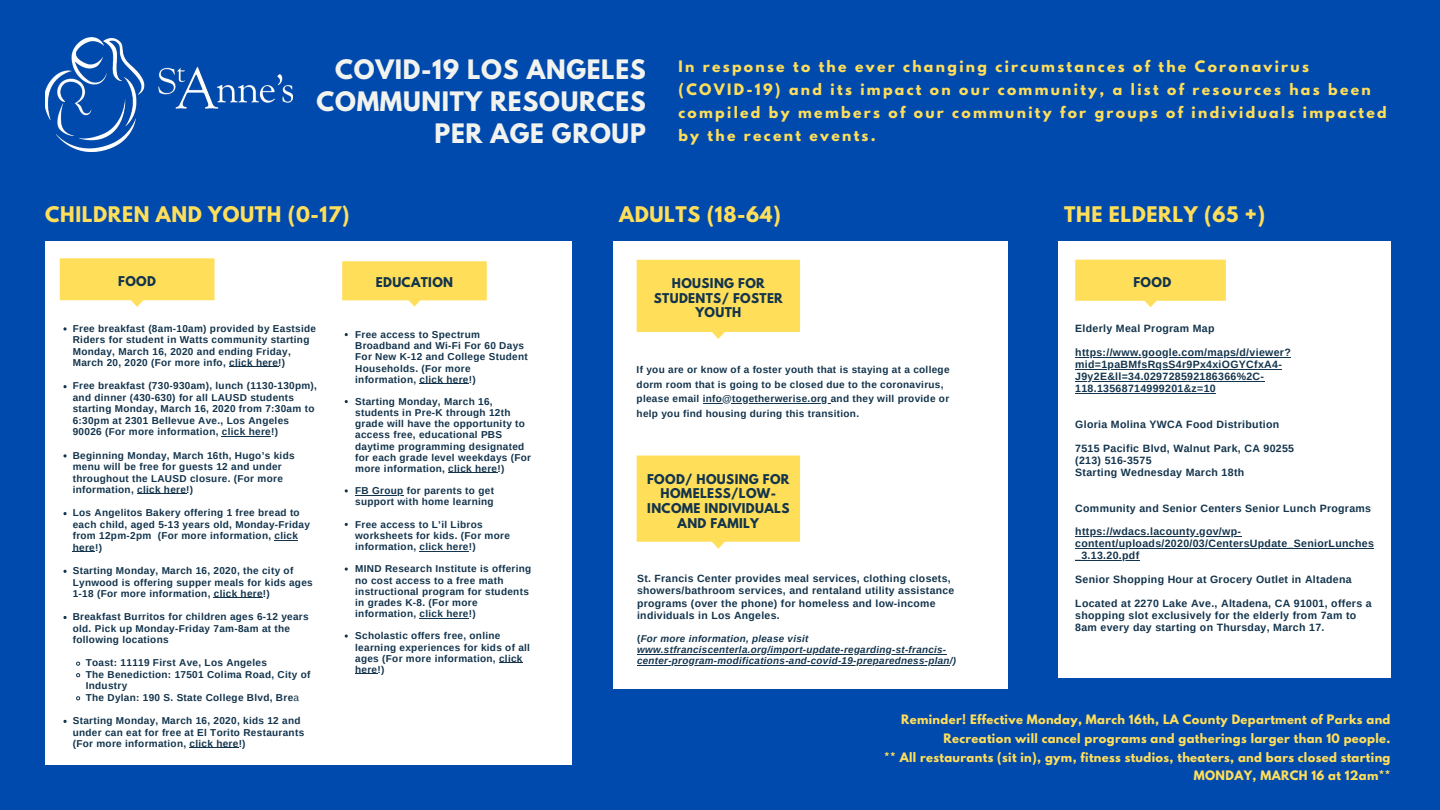
<style>
.page{position:relative;width:1440px;height:810px;background:#004aad}
.page>*{position:absolute;margin:0;border:0;box-sizing:border-box;transform-origin:0 0}
.t1{font:700 23.8px/31.7px "League Spartan";letter-spacing:.03em;color:#f2f3ee;text-align:right}
.t2{font:700 19.1px "League Spartan";letter-spacing:.03em;color:#ffde59}
.t3{font:700 14px/22.8px "League Spartan";letter-spacing:.165em;color:#ffde59}
.t4{font:700 12px/14.6px "League Spartan";letter-spacing:.03em;color:#13344c;text-align:center}
.t5{font:700 11.5px/18.6px "League Spartan";letter-spacing:.03em;color:#ffde59;text-align:right}
.t6{font:700 10.6px/12px "Arimo";letter-spacing:.03em;color:#13344c}
.t7{font:700 10.4px/12.1px "Arimo";letter-spacing:.03em;color:#13344c}
.t8{font:700 10px/11.5px "Arimo";letter-spacing:.03em;color:#13344c}
.t9{font:italic 700 9.8px/11.2px "Arimo";letter-spacing:.03em;color:#13344c}
.s1{font-weight:400}
.s2{font-style:normal}
</style>
<div class="page">
<div style="left:613px;top:242px;width:395px;height:447px;background:#fff"></div>
<img style="left:45px;top:37px;width:248px;height:114px">
<svg style="left:637px;top:260px;width:163px;height:79px;background:#ffe067"></svg>
<svg style="left:637px;top:456px;width:163px;height:93px;background:#ffe065"></svg>
<hr style="left:703px;top:403px;width:128px;height:1px;background:#13344c">
<hr style="left:637px;top:654px;width:310px;height:1px;background:#13344c">
<hr style="left:637px;top:665px;width:313px;height:1px;background:#13344c">
<div style="left:1059px;top:242px;width:332px;height:436px;background:#fff"></div>
<svg style="left:1075px;top:260px;width:151px;height:47px;background:#ffe26e"></svg>
<hr style="left:1075px;top:357px;width:216px;height:1px;background:#13344c">
<hr style="left:1075px;top:369px;width:207px;height:1px;background:#13344c">
<hr style="left:1075px;top:381px;width:189px;height:1px;background:#13344c">
<hr style="left:1075px;top:393px;width:141px;height:1px;background:#13344c">
<hr style="left:1075px;top:536px;width:166px;height:1px;background:#13344c">
<hr style="left:1075px;top:548px;width:299px;height:1px;background:#13344c">
<hr style="left:1075px;top:560px;width:65px;height:1px;background:#13344c">
<div style="left:45px;top:242px;width:527px;height:523px;background:#fff"></div>
<svg style="left:60px;top:258px;width:155px;height:49px;background:#ffe270"></svg>
<svg style="left:342px;top:261px;width:145px;height:46px;background:#ffe271"></svg>
<svg style="left:63px;top:327px;width:4px;height:4px"></svg>
<hr style="left:229px;top:367px;width:49px;height:1px;background:#13344c">
<svg style="left:63px;top:385px;width:4px;height:3px"></svg>
<hr style="left:222px;top:436px;width:49px;height:1px;background:#13344c">
<svg style="left:63px;top:454px;width:4px;height:3px"></svg>
<hr style="left:137px;top:494px;width:49px;height:1px;background:#13344c">
<svg style="left:63px;top:512px;width:4px;height:3px"></svg>
<svg style="left:275px;top:540px;width:23px;height:1px"></svg>
<svg style="left:73px;top:551px;width:22px;height:1px"></svg>
<svg style="left:63px;top:570px;width:4px;height:3px"></svg>
<hr style="left:214px;top:598px;width:49px;height:1px;background:#13344c">
<svg style="left:63px;top:616px;width:4px;height:3px"></svg>
<svg style="left:76px;top:661px;width:4px;height:5px"></svg>
<svg style="left:76px;top:673px;width:4px;height:4px"></svg>
<svg style="left:76px;top:696px;width:4px;height:5px"></svg>
<svg style="left:63px;top:720px;width:4px;height:3px"></svg>
<hr style="left:190px;top:748px;width:49px;height:1px;background:#13344c">
<hr style="left:420px;top:383px;width:49px;height:1px;background:#13344c">
<hr style="left:448px;top:473px;width:49px;height:1px;background:#13344c">
<hr style="left:355px;top:495px;width:49px;height:1px;background:#13344c">
<hr style="left:420px;top:551px;width:49px;height:1px;background:#13344c">
<hr style="left:420px;top:618px;width:49px;height:1px;background:#13344c">
<svg style="left:499px;top:662px;width:24px;height:1px"></svg>
<h1 class="t1" style="left:317px;top:57px;width:331px">COVID-19 LOS ANGELES<br>COMMUNITY RESOURCES<br>PER AGE GROUP</h1>
<h3 class="t3" style="left:678px;top:57px;width:710px">In response to the ever changing circumstances of the Coronavirus (COVID-19) and its impact on our community, a list of resources has been compiled by members of our community for groups of individuals impacted by the recent events.</h3>
<h2 class="t2" style="left:45px;top:205px;width:306px">CHILDREN AND YOUTH (0-17)</h2>
<p class="t4" style="left:118px;top:275px;width:39px">FOOD</p>
<p class="t4" style="left:376px;top:276px;width:79px">EDUCATION</p>
<p class="t8" style="left:73px;top:322px;width:245px">Free breakfast (8am-10am) provided by Eastside Riders for student in Watts community starting Monday, March 16, 2020 and ending Friday, March 20, 2020 (For more info, click here!)</p>
<p class="t8" style="left:73px;top:380px;width:246px">Free breakfast (730-930am), lunch (1130-130pm), and dinner (430-630) for all LAUSD students starting Monday, March 16, 2020 from 7:30am to 6:30pm at 2301 Bellevue Ave., Los Angeles 90026 (For more information, click here!)</p>
<p class="t8" style="left:73px;top:449px;width:223px">Beginning Monday, March 16th, Hugo’s kids menu will be free for guests 12 and under throughout the LAUSD closure. (For more information, click here!)</p>
<p class="t8" style="left:73px;top:507px;width:239px">Los Angelitos Bakery offering 1 free bread to each child, aged 5-13 years old, Monday-Friday from 12pm-2pm (For more information, click here!)</p>
<p class="t8" style="left:73px;top:565px;width:242px">Starting Monday, March 16, 2020, the city of<br>Lynwood is offering supper meals for kids ages<br>1-18 (For more information, click here!)</p>
<p class="t8" style="left:73px;top:611px;width:237px">Breakfast Burritos for children ages 6-12 years old. Pick up Monday-Friday 7am-8am at the following locations</p>
<p class="t8" style="left:86px;top:657px;width:226px">Toast: 11119 First Ave, Los Angeles<br>The Benediction: 17501 Colima Road, City of<br>Industry<br>The Dylan: 190 S. State College Blvd, Bre<span class="s1">a</span></p>
<p class="t8" style="left:73px;top:715px;width:233px">Starting Monday, March 16, 2020, kids 12 and under can eat for free at El Torito Restaurants (For more information, click here!)</p>
<p class="t8" style="left:355px;top:329px;width:174px;line-height:11.2px">Free access to Spectrum<br>Broadband and Wi-Fi For 60 Days<br>For New K-12 and College Student<br>Households. (For more information, click here!)</p>
<p class="t8" style="left:355px;top:396px;width:177px;line-height:11.2px">Starting Monday, March 16, students in Pre-K through 12th grade will have the opportunity to access free, educational PBS daytime programming designated for each grade level weekdays (For more information, click here!)</p>
<p class="t8" style="left:355px;top:485px;width:140px;line-height:11.2px">FB Group for parents to get support with home learning</p>
<p class="t8" style="left:355px;top:519px;width:156px;line-height:11.2px">Free access to L’il Libros worksheets for kids. (For more information, click here!)</p>
<p class="t8" style="left:355px;top:563px;width:178px;line-height:11.2px">MIND Research Institute is offering no cost access to a free math instructional program for students in grades K-8. (For more information, click here!)</p>
<p class="t8" style="left:355px;top:630px;width:176px;line-height:11.2px">Scholastic offers free, online learning experiences for kids of all ages (For more information, click here!)</p>
<h2 class="t2" style="left:619px;top:205px;width:163px">ADULTS (18-64)</h2>
<p class="t4" style="left:654px;top:278px;width:131px">HOUSING FOR<br>STUDENTS/ FOSTER<br>YOUTH</p>
<p class="t8" style="left:637px;top:362px;width:314px;line-height:14.6px">If you are or know of a foster youth that is staying at a college dorm room that is going to be closed due to the coronavirus, please email info@togetherwerise.org and they will provide or help you find housing during this transition.</p>
<p class="t4" style="left:647px;top:473px;width:144px">FOOD/ HOUSING FOR<br>HOMELESS/LOW-<br>INCOME INDIVIDUALS<br>AND FAMILY</p>
<p class="t7" style="left:637px;top:573px;width:319px">St. Francis Center provides meal services, clothing closets, showers/bathroom services, and rentaland utility assistance programs (over the phone) for homeless and low-income individuals in Los Angeles.</p>
<p class="t9" style="left:637px;top:633px;width:320px"><span class="s2">(</span>For more information, please visit www.stfranciscenterla.org/import-update-regarding-st-francis&shy;center-program-modifications-and-covid-19-preparedness-plan/)</p>
<h2 class="t2" style="left:1064px;top:205px;width:202px">THE ELDERLY (65 +)</h2>
<p class="t4" style="left:1133px;top:276px;width:39px">FOOD</p>
<p class="t6" style="left:1075px;top:323px;width:141px">Elderly Meal Program Map</p>
<p class="t6" style="left:1075px;top:347px;width:217px">https://www.google.com/maps/d/viewer? mid=1paBMfsRqsS4r9Px4xiOGYCfxA4- J9y2E&amp;ll=34.029728592186366%2C-118.13568714999201&amp;z=10</p>
<p class="t6" style="left:1075px;top:418px;width:206px">Gloria Molina YWCA Food Distribution</p>
<p class="t6" style="left:1075px;top:442px;width:220px">7515 Pacific Blvd, Walnut Park, CA 90255 (213) 516-3575<br>Starting Wednesday March 18th</p>
<p class="t6" style="left:1075px;top:502px;width:297px">Community and Senior Centers Senior Lunch Programs</p>
<p class="t6" style="left:1075px;top:526px;width:300px">https://wdacs.lacounty.gov/wp&shy;content/uploads/2020/03/CentersUpdate_SeniorLunches _3.13.20.pdf</p>
<p class="t6" style="left:1075px;top:574px;width:278px">Senior Shopping Hour at Grocery Outlet in Altadena</p>
<p class="t6" style="left:1075px;top:598px;width:298px">Located at 2270 Lake Ave., Altadena, CA 91001, offers a shopping slot exclusively for the elderly from 7am to<br>8am every day starting on Thursday, March 17.</p>
<p class="t5" style="left:884px;top:712px;width:508px">Reminder! Effective Monday, March 16th, LA County Department of Parks and Recreation will cancel programs and gatherings larger than 10 people.<br>** All restaurants (sit in), gym, fitness studios, theaters, and bars closed starting MONDAY, MARCH 16 at 12am**</p>
</div>
